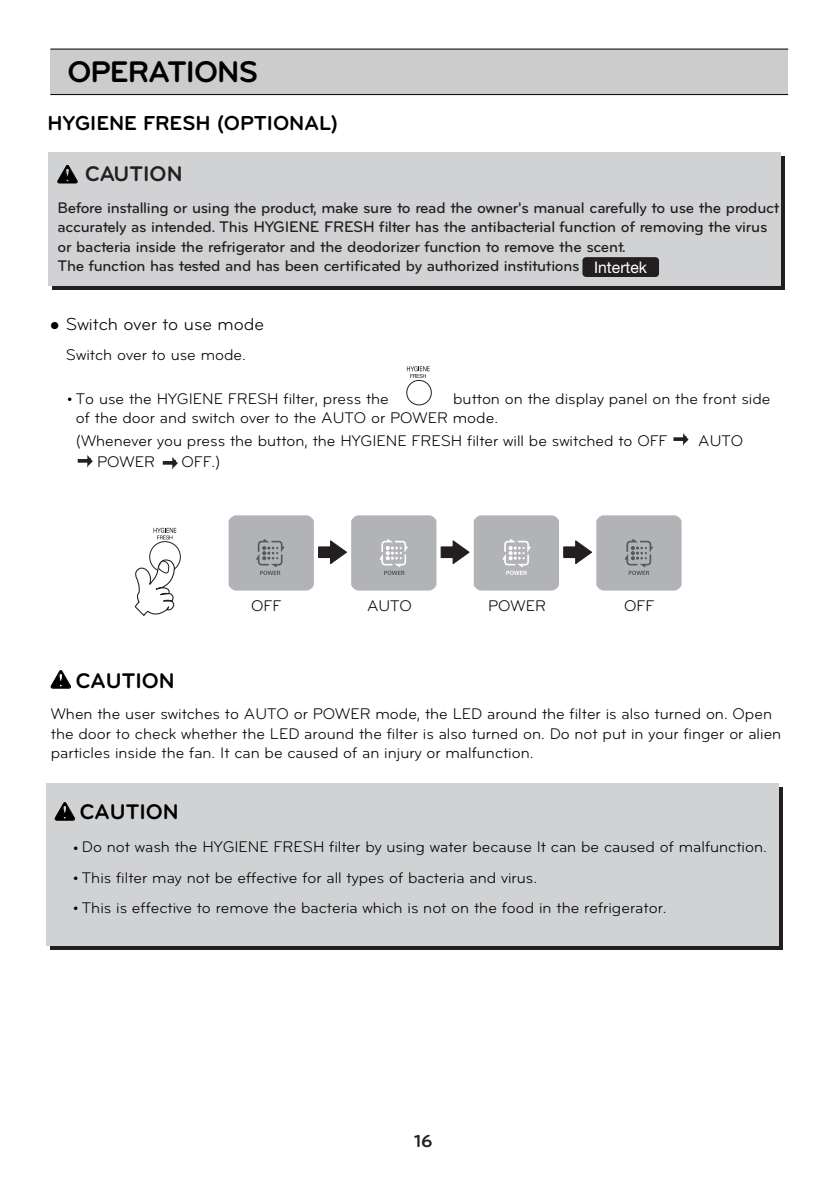
<style>
.page{position:relative;width:840px;height:1191px;background:#fff}
.page>*{position:absolute;margin:0;border:0;box-sizing:border-box;transform-origin:0 0}
.t1{font:700 31px "Bryant LG";letter-spacing:-.03em;color:#000}
.t2{font:700 22px "Bryant LG";color:#000}
.t3{font:700 22px "Bryant LG";color:#231f20}
.t4{font:700 21px "Bryant LG";color:#000}
.t5{font:18px "Bryant LG";color:#000}
.t6{font:700 18px "Bryant LG";color:#231f20}
.t7{font:16px/19.2px "Bryant LG";color:#000}
.t8{font:500 16px/19.2px "Bryant LG";letter-spacing:-.02em;color:#231f20}
.t9{font:10px "Zapf Dingbats";color:#000}
.s1{font-family:"Helvetica Neue";font-weight:400;color:#fff}
.s2{font-family:"Helvetica"}
.s3{font-style:inherit}
</style>
<div class="page">
<div style="left:50px;top:49px;width:737px;height:45px;background:#ccc"></div>
<hr style="left:50px;top:49px;width:737px;height:1px;background:#000">
<hr style="left:50px;top:94px;width:737px;height:1px;background:#000">
<div style="left:53px;top:156px;width:731px;height:134px;background:#231f20"></div>
<div style="left:49px;top:152px;width:731px;height:134px;background:#d1d2d4"></div>
<div style="left:582px;top:257px;width:76px;height:20px;background:#231f20;border-radius:4px"></div>
<img style="left:78px;top:455px;width:15px;height:13px">
<img style="left:162px;top:457px;width:16px;height:13px">
<div style="left:406px;top:380px;width:25px;height:25px;background:#fff;border:1px solid #231f20;border-radius:50%"></div>
<svg style="left:406px;top:366px;width:23px;height:12px"></svg>
<div style="left:149px;top:541px;width:32px;height:32px;background:#fff;border:1px solid #231f20;border-radius:50%"></div>
<svg style="left:134px;top:558px;width:42px;height:58px"></svg>
<svg style="left:51px;top:787px;width:731px;height:162px;background:#4e4b4c"></svg>
<div style="left:47px;top:783px;width:731px;height:162px;background:#d1d2d4"></div>
<img style="left:673px;top:433px;width:14px;height:13px">
<svg style="left:228px;top:515px;width:453px;height:75px"></svg>
<svg style="left:153px;top:528px;width:23px;height:11px"></svg>
<h1 class="t1" style="left:67px;top:52px;width:192px">OPERATIONS</h1>
<h3 class="t4" style="left:48px;top:110px;width:292px">HYGIENE FRESH (OPTIONAL)</h3>
<h2 class="t3" style="left:85px;top:165px;width:99px">CAUTION</h2>
<p class="t8" style="left:57px;top:198px;width:723px">Before installing or using the product, make sure to read the owner's manual carefully to use the product accurately as intended. This HYGIENE FRESH filter has the antibacterial function of removing the virus or bacteria inside the refrigerator and the deodorizer function to remove the scent.<br>The function has tested and has been certificated by authorized institutions <span class="s1">Intertek</span></p>
<p class="t9" style="left:51px;top:320px;width:9px">●</p>
<p class="t5" style="left:66px;top:313px;width:200px">Switch over to use mode</p>
<p class="t7" style="left:66px;top:345px;width:181px">Switch over to use mode.</p>
<p class="t7" style="left:76px;top:389px;width:423px;text-indent:-10px"><span class="s2">•</span> To use the HYGIENE FRESH filter, press the<br>of the door and switch over to the AUTO or POWER mode.</p>
<p class="t7" style="left:97px;top:430px;width:571px;line-height:21.2px;text-indent:-21px">(Whenever you press the button, the HYGIENE FRESH filter will be switched to OFF<br>POWER</p>
<p class="t7" style="left:453px;top:389px;width:318px">button on the display panel on the front side</p>
<p class="t7" style="left:697px;top:431px;width:46px">AUTO</p>
<p class="t7" style="left:181px;top:452px;width:40px">OFF.)</p>
<p class="t7" style="left:251px;top:596px;width:32px">OFF</p>
<p class="t7" style="left:367px;top:596px;width:46px">AUTO</p>
<p class="t7" style="left:488px;top:596px;width:59px">POWER</p>
<p class="t7" style="left:623px;top:596px;width:32px">OFF</p>
<h2 class="t2" style="left:76px;top:666px;width:100px">CAUTION</h2>
<p class="t7" style="left:51px;top:704px;width:731px">When the user switches to AUTO or POWER mode, the LED around the filter is also turned on. Open the door to check whether the LED around the filter is also turned on. Do not put in your finger or alien particles inside the fan. It can be caused of an injury or malfunction.</p>
<h2 class="t2" style="left:80px;top:798px;width:100px">CAUTION</h2>
<p class="t7" style="left:72px;top:837px;width:696px"><span class="s2">•</span> Do not wash the HYGIENE FRESH filter by using water because It can be caused of malfunction.</p>
<p class="t7" style="left:72px;top:868px;width:466px"><span class="s2">•</span> This filter may not be effective for all types of bacteria and virus.</p>
<p class="t7" style="left:72px;top:897px;width:596px"><span class="s2">•</span> This is effective to remove the bacteria which is not on the food in the refrigerator.</p>
<p class="t6" style="left:414px;top:1133px;width:20px">1<span class="s3">6</span></p>
</div>
